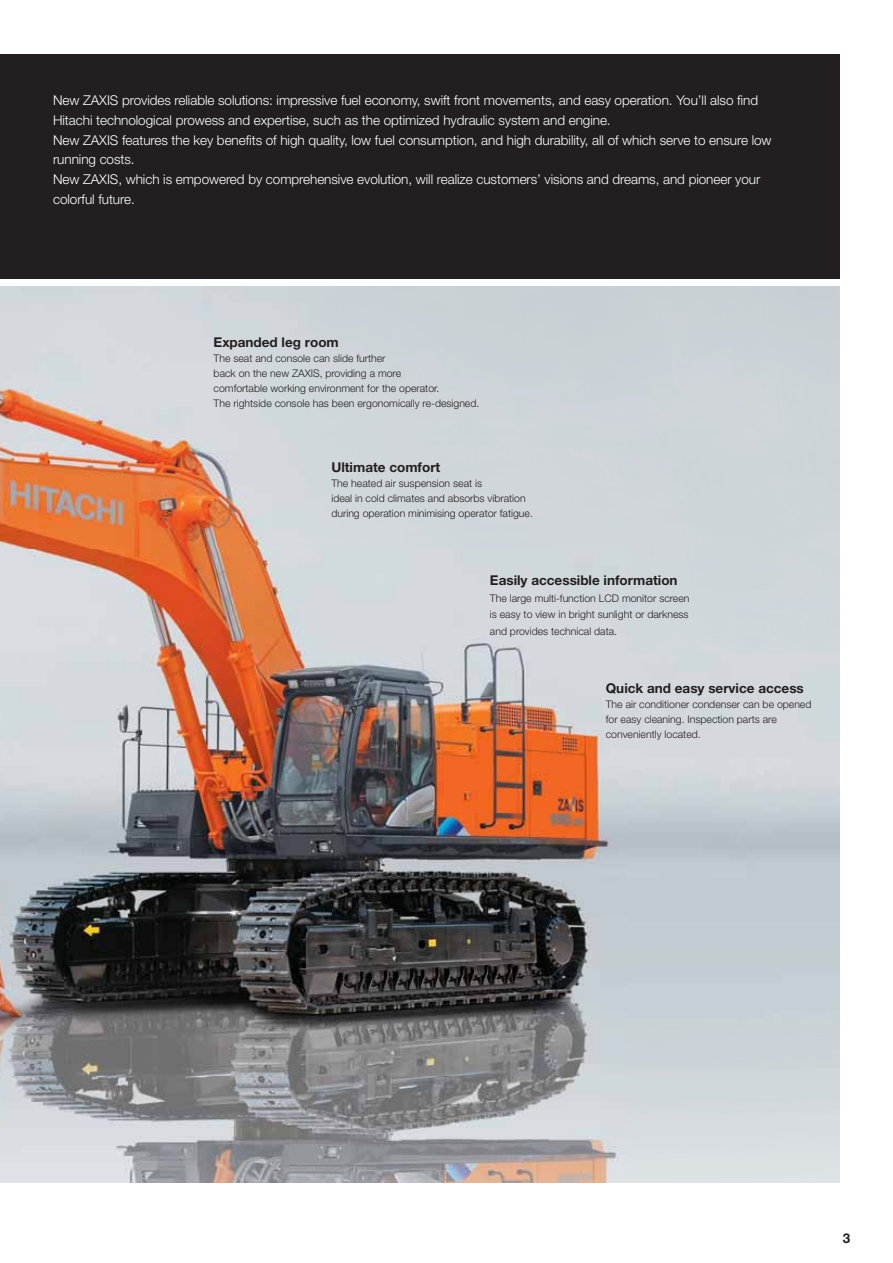
<style>
.page{position:relative;width:893px;height:1263px;background:#fff}
.page>*{position:absolute;margin:0;border:0;box-sizing:border-box;transform-origin:0 0}
.t1{font:300 13.5px/19.8px "Helvetica Neue LT Pro";letter-spacing:-.005em;color:#fff}
.t2{font:700 13.5px "Helvetica Neue LT Pro";color:#231f20}
.t3{font:300 10.5px/15px "Helvetica Neue LT Pro";color:#231f20}
</style>
<div class="page">
<img style="left:0;top:287px;width:839px;height:895px">
<div style="left:0;top:54px;width:839px;height:224px;background:#231f20"></div>
<p class="t1" style="left:53px;top:92px;width:720px">New ZAXIS provides reliable solutions: impressive fuel economy, swift front movements, and easy operation. You’ll also find Hitachi technological prowess and expertise, such as the optimized hydraulic system and engine.<br>New ZAXIS features the key benefits of high quality, low fuel consumption, and high durability, all of which serve to ensure low running costs.<br>New ZAXIS, which is empowered by comprehensive evolution, will realize customers’ visions and dreams, and pioneer your colorful future.</p>
<p class="t2" style="left:214px;top:337px;width:127px">Expanded leg room</p>
<p class="t3" style="left:214px;top:351px;width:267px">The seat and console can slide further<br>back on the new ZAXIS, providing a more<br>comfortable working environment for the operator.<br>The rightside console has been ergonomically re-designed.</p>
<p class="t2" style="left:331px;top:462px;width:110px">Ultimate comfort</p>
<p class="t3" style="left:331px;top:477px;width:203px">The heated air suspension seat is<br>ideal in cold climates and absorbs vibration during operation minimising operator fatigue.</p>
<p class="t2" style="left:490px;top:576px;width:189px">Easily accessible information</p>
<p class="t3" style="left:490px;top:591px;width:201px;line-height:16.5px;text-align:justify">The large multi-function LCD monitor screen is easy to view in bright sunlight or darkness and provides technical data.</p>
<p class="t2" style="left:606px;top:684px;width:200px">Quick and easy service access</p>
<p class="t3" style="left:606px;top:698px;width:207px">The air conditioner condenser can be opened for easy cleaning. Inspection parts are conveniently located.</p>
<p class="t2" style="left:843px;top:1233px;width:9px">3</p>
</div>
